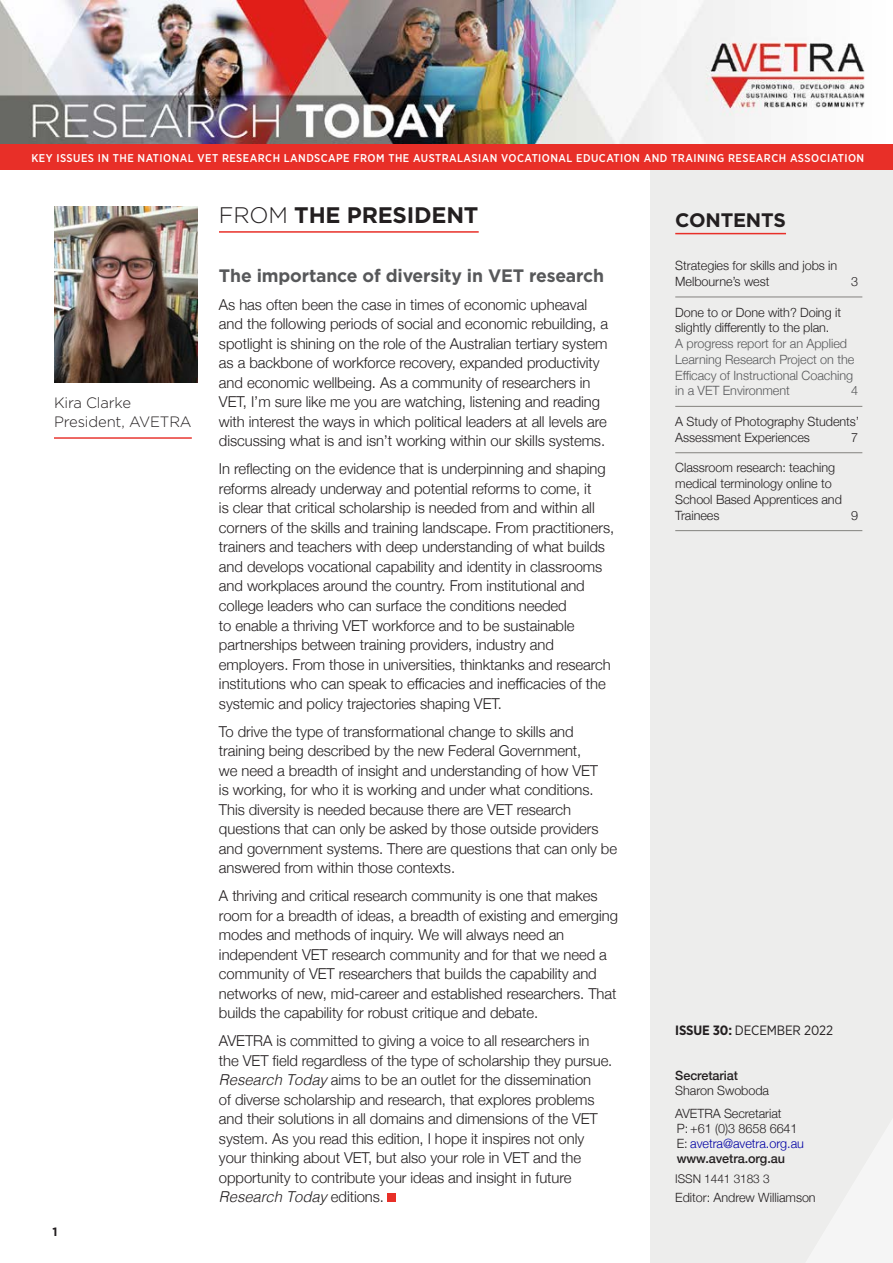
<style>
.page{position:relative;width:893px;height:1263px;background:#fff}
.page>*{position:absolute;margin:0;border:0;box-sizing:border-box;transform-origin:0 0}
.From_the_president{font:700 22.5px "Gotham";letter-spacing:-.01em;color:#231f20}
.t1{font:700 19.5px "Gotham";letter-spacing:-.01em;color:#231f20}
.Heading_2{font:700 18px "Gotham";letter-spacing:-.01em;color:#57585a}
.body_text{font:300 15px/19.5px "Helvetica Neue";letter-spacing:-.005em;color:#231f20}
.t2{font:300 15px/18.8px "Gotham";letter-spacing:-.01em;color:#231f20}
.t3{font:13.5px "Gotham Narrow";letter-spacing:-.01em;color:#231f20}
.body_text-2{font:300 12.75px/15.8px "Helvetica Neue";letter-spacing:-.005em;color:#231f20}
.t4{font:300 12.75px/15.8px "Helvetica Neue";letter-spacing:-.005em;color:#57585a}
.body_text-3{font:500 12.75px "Helvetica Neue";letter-spacing:-.005em;color:#231f20}
.body_text-4{font:300 12.75px "Helvetica Neue";letter-spacing:-.005em;color:#0000a4}
.body_text-5{font:300 12px "Helvetica Neue";letter-spacing:-.005em;color:#231f20}
.t5{font:700 12px "Gotham";color:#231f20}
.captions{font:500 11.25px "Gotham Narrow";letter-spacing:.04em;color:#fff}
.s1{font-weight:300}
.s2{font-family:"Helvetica";font-style:italic}
.s3{color:#231f20}
.s4{font-weight:700}
</style>
<div class="page">
<img style="left:0;top:0;width:865px;height:144px">
<hr style="left:219px;top:231px;width:260px;height:2px;background:#e82f28">
<div style="left:387px;top:1193px;width:9px;height:9px;background:#e82f28"></div>
<hr style="left:54px;top:437px;width:138px;height:2px;background:#e82f28">
<div style="left:0;top:144px;width:893px;height:26px;background:#e82f28"></div>
<div style="left:651px;top:170px;width:242px;height:1093px;background:#ededec"></div>
<hr style="left:675px;top:233px;width:111px;height:1px;background:#e82f28">
<img style="left:54px;top:206px;width:143px;height:177px">
<hr style="left:675px;top:297px;width:187px;height:1px;background:#83827e">
<hr style="left:675px;top:406px;width:187px;height:1px;background:#83827e">
<hr style="left:675px;top:452px;width:187px;height:1px;background:#83827e">
<hr style="left:675px;top:530px;width:187px;height:1px;background:#83827e">
<p class="captions" style="left:31px;top:151px;width:834px">KEY ISSUES IN THE NATIONAL VET RESEARCH LANDSCAPE FROM THE AUSTRALASIAN VOCATIONAL EDUCATION AND TRAINING RESEARCH ASSOCIATION</p>
<p class="t2" style="left:54px;top:393px;width:139px">Kira Clarke<br>President, AVETRA</p>
<p class="t5" style="left:52px;top:1224px;width:7px">1</p>
<h1 class="From_the_president" style="left:219px;top:202px;width:261px"><span class="s1">FROM</span> THE PRESIDENT</h1>
<h2 class="Heading_2" style="left:219px;top:265px;width:387px">The importance of diversity in VET research</h2>
<p class="body_text" style="left:219px;top:294px;width:391px">As has often been the case in times of economic upheaval and the following periods of social and economic rebuilding, a spotlight is shining on the role of the Australian tertiary system as a backbone of workforce recovery, expanded productivity and economic wellbeing. As a community of researchers in VET, I’m sure like me you are watching, listening and reading with interest the ways in which political leaders at all levels are discussing what is and isn’t working within our skills systems.</p>
<p class="body_text" style="left:219px;top:458px;width:397px">In reflecting on the evidence that is underpinning and shaping reforms already underway and potential reforms to come, it<br>is clear that critical scholarship is needed from and within all corners of the skills and training landscape. From practitioners, trainers and teachers with deep understanding of what builds and develops vocational capability and identity in classrooms and workplaces around the country. From institutional and college leaders who can surface the conditions needed<br>to enable a thriving VET workforce and to be sustainable partnerships between training providers, industry and employers. From those in universities, thinktanks and research institutions who can speak to efficacies and inefficacies of the systemic and policy trajectories shaping VET.</p>
<p class="body_text" style="left:219px;top:720px;width:400px">To drive the type of transformational change to skills and training being described by the new Federal Government,<br>we need a breadth of insight and understanding of how VET<br>is working, for who it is working and under what conditions.<br>This diversity is needed because there are VET research questions that can only be asked by those outside providers and government systems. There are questions that can only be answered from within those contexts.</p>
<p class="body_text" style="left:219px;top:885px;width:400px">A thriving and critical research community is one that makes room for a breadth of ideas, a breadth of existing and emerging modes and methods of inquiry. We will always need an independent VET research community and for that we need a community of VET researchers that builds the capability and networks of new, mid-career and established researchers. That builds the capability for robust critique and debate.</p>
<p class="body_text" style="left:219px;top:1030px;width:395px">AVETRA is committed to giving a voice to all researchers in the VET field regardless of the type of scholarship they pursue.<br><span class="s2">Research Today</span> aims to be an outlet for the dissemination<br>of diverse scholarship and research, that explores problems and their solutions in all domains and dimensions of the VET system. As you read this edition, I hope it inspires not only your thinking about VET, but also your role in VET and the opportunity to contribute your ideas and insight in future <span class="s2">Research Today</span> editions.</p>
<p class="t1" style="left:675px;top:209px;width:112px">CONTENTS</p>
<p class="body_text-2" style="left:675px;top:257px;width:164px">Strategies for skills and jobs in<br>Melbourne’s west</p>
<p class="body_text-2" style="left:851px;top:273px;width:9px">3</p>
<p class="t4" style="left:675px;top:303px;width:181px"><span class="s3">Done to or Done with? Doing it slightly differently to the plan.<br></span>A progress report for an Applied<br>Learning Research Project on the<br>Efficacy of Instructional Coaching in a VET Environment</p>
<p class="t4" style="left:851px;top:382px;width:9px">4</p>
<p class="body_text-2" style="left:675px;top:413px;width:186px">A Study of Photography Students’<br>Assessment Experiences</p>
<p class="body_text-2" style="left:851px;top:428px;width:9px">7</p>
<p class="body_text-2" style="left:675px;top:459px;width:168px">Classroom research: teaching medical terminology online to<br>School Based Apprentices and<br>Trainees</p>
<p class="body_text-2" style="left:851px;top:506px;width:9px">9</p>
<p class="t3" style="left:675px;top:1021px;width:159px"><span class="s4">ISSUE 30:</span> DECEMBER 2022</p>
<p class="body_text-3" style="left:675px;top:1065px;width:64px">Secretariat</p>
<p class="body_text-2" style="left:675px;top:1081px;width:95px">Sharon Swoboda</p>
<p class="body_text-2" style="left:675px;top:1105px;width:108px">AVETRA Secretariat</p>
<p class="body_text-2" style="left:677px;top:1120px;width:122px">P: +61 (0)3 8658 6641</p>
<p class="body_text-4" style="left:677px;top:1133px;width:129px"><span class="s3">E:</span> avetra@avetra.org.au</p>
<p class="body_text-3" style="left:677px;top:1149px;width:110px">www.avetra.org.au</p>
<p class="body_text-5" style="left:675px;top:1169px;width:96px">ISSN 1441 3183 3</p>
<p class="body_text-2" style="left:675px;top:1188px;width:142px">Editor: Andrew Williamson</p>
</div>
